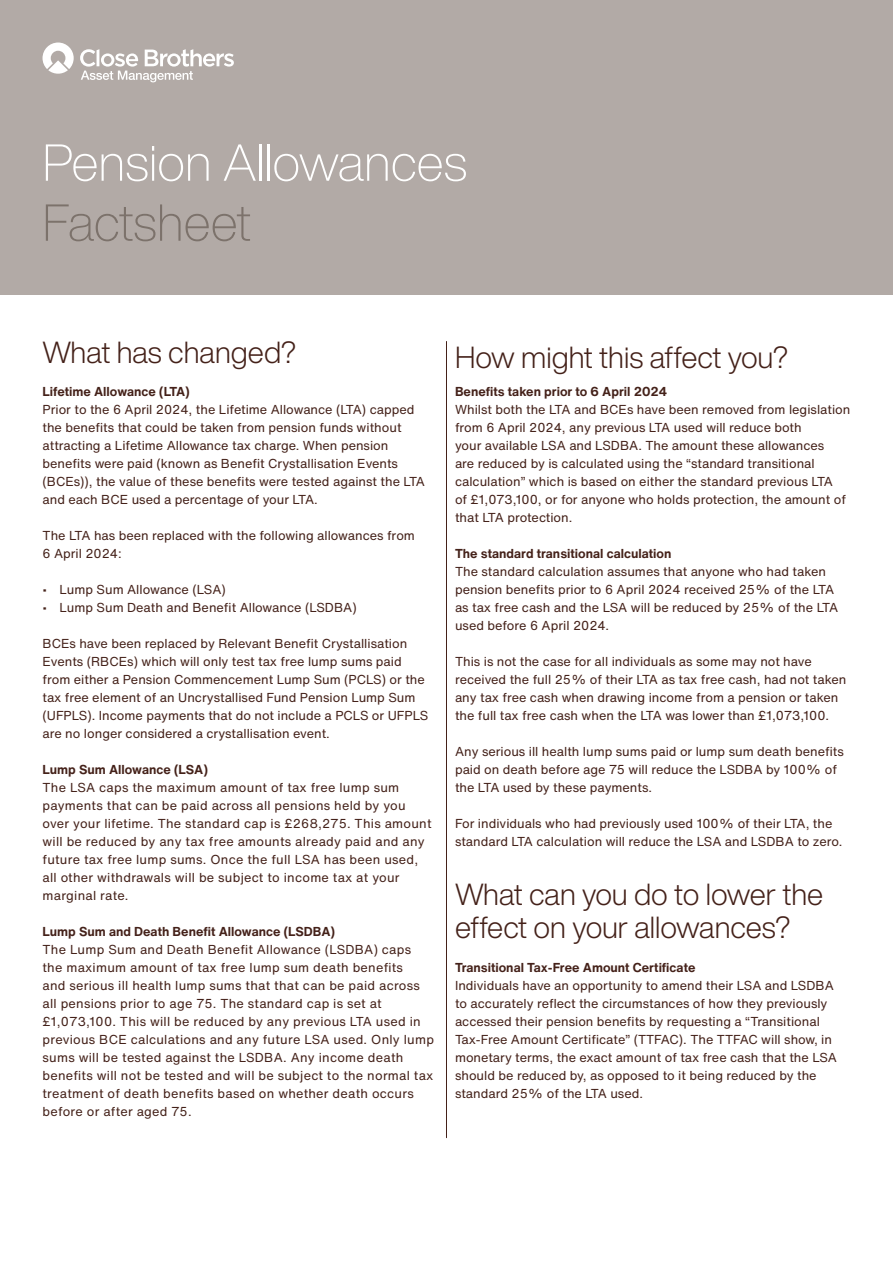
<style>
.page{position:relative;width:893px;height:1263px;background:#fff}
.page>*{position:absolute;margin:0;border:0;box-sizing:border-box;transform-origin:0 0}
._48_51pt_Cover_Header{font:200 51px "Helvetica Now Display";color:#fff}
._48_51pt_Cover_Header-2{font:200 51px "Helvetica Now Display";letter-spacing:-.005em;color:#7c726b}
._17_20pt_Leadin_copy{font:300 30px/33px "Helvetica Now Display";color:#442119}
._8_5_10pt_Body_copy{font:12.75px/18px "Helvetica Now Text";color:#442119}
._8_5_10pt_Body_copy-2{font:12.75px/18px "Helvetica Now Text";letter-spacing:.02em;color:#442119}
._8_5_10pt_Body_copy-3{font:700 12.75px "Helvetica Now Text";color:#442119}
</style>
<div class="page">
<div style="left:0;top:0;width:893px;height:294px;background:#b2aaa6"></div>
<svg style="left:43px;top:43px;width:31px;height:31px"></svg>
<svg style="left:80px;top:49px;width:154px;height:33px"></svg>
<hr style="left:446px;top:341px;width:1px;height:797px;background:#442119">
<p class="_48_51pt_Cover_Header" style="left:43px;top:128px;width:426px">Pension Allowances</p>
<p class="_48_51pt_Cover_Header-2" style="left:43px;top:188px;width:210px">Factsheet</p>
<p class="_17_20pt_Leadin_copy" style="left:43px;top:335px;width:255px">What has changed?</p>
<p class="_8_5_10pt_Body_copy-3" style="left:43px;top:383px;width:149px">Lifetime Allowance (LTA)</p>
<p class="_8_5_10pt_Body_copy" style="left:43px;top:401px;width:384px">Prior to the 6 April 2024, the Lifetime Allowance (LTA) capped the benefits that could be taken from pension funds without attracting a Lifetime Allowance tax charge. When pension benefits were paid (known as Benefit Crystallisation Events (BCEs)), the value of these benefits were tested against the LTA and each BCE used a percentage of your LTA.</p>
<p class="_8_5_10pt_Body_copy" style="left:43px;top:527px;width:374px">The LTA has been replaced with the following allowances from<br>6 April 2024:</p>
<p class="_8_5_10pt_Body_copy" style="left:43px;top:581px;width:185px">• Lump Sum Allowance (LSA)</p>
<p class="_8_5_10pt_Body_copy" style="left:43px;top:599px;width:316px">• Lump Sum Death and Benefit Allowance (LSDBA)</p>
<p class="_8_5_10pt_Body_copy" style="left:43px;top:635px;width:387px">BCEs have been replaced by Relevant Benefit Crystallisation Events (RBCEs) which will only test tax free lump sums paid from either a Pension Commencement Lump Sum (PCLS) or the tax free element of an Uncrystallised Fund Pension Lump Sum (UFPLS). Income payments that do not include a PCLS or UFPLS are no longer considered a crystallisation event.</p>
<p class="_8_5_10pt_Body_copy-3" style="left:43px;top:761px;width:167px">Lump Sum Allowance (LSA)</p>
<p class="_8_5_10pt_Body_copy-2" style="left:43px;top:779px;width:391px">The LSA caps the maximum amount of tax free lump sum payments that can be paid across all pensions held by you over your lifetime. The standard cap is £268,275. This amount will be reduced by any tax free amounts already paid and any future tax free lump sums. Once the full LSA has been used, all other withdrawals will be subject to income tax at your marginal rate.</p>
<p class="_8_5_10pt_Body_copy-3" style="left:43px;top:923px;width:294px">Lump Sum and Death Benefit Allowance (LSDBA)</p>
<p class="_8_5_10pt_Body_copy-2" style="left:43px;top:941px;width:393px">The Lump Sum and Death Benefit Allowance (LSDBA) caps the maximum amount of tax free lump sum death benefits<br>and serious ill health lump sums that that can be paid across all pensions prior to age 75. The standard cap is set at £1,073,100. This will be reduced by any previous LTA used in previous BCE calculations and any future LSA used. Only lump sums will be tested against the LSDBA. Any income death benefits will not be tested and will be subject to the normal tax treatment of death benefits based on whether death occurs before or after aged 75.</p>
<p class="_17_20pt_Leadin_copy" style="left:455px;top:340px;width:335px">How might this affect you?</p>
<p class="_8_5_10pt_Body_copy-3" style="left:455px;top:383px;width:214px">Benefits taken prior to 6 April 2024</p>
<p class="_8_5_10pt_Body_copy" style="left:455px;top:401px;width:397px">Whilst both the LTA and BCEs have been removed from legislation from 6 April 2024, any previous LTA used will reduce both<br>your available LSA and LSDBA. The amount these allowances<br>are reduced by is calculated using the “standard transitional calculation” which is based on either the standard previous LTA<br>of £1,073,100, or for anyone who holds protection, the amount of that LTA protection.</p>
<p class="_8_5_10pt_Body_copy-3" style="left:455px;top:545px;width:218px">The standard transitional calculation</p>
<p class="_8_5_10pt_Body_copy" style="left:455px;top:563px;width:385px">The standard calculation assumes that anyone who had taken pension benefits prior to 6 April 2024 received 25% of the LTA as tax free cash and the LSA will be reduced by 25% of the LTA used before 6 April 2024.</p>
<p class="_8_5_10pt_Body_copy" style="left:455px;top:653px;width:393px">This is not the case for all individuals as some may not have received the full 25% of their LTA as tax free cash, had not taken any tax free cash when drawing income from a pension or taken the full tax free cash when the LTA was lower than £1,073,100.</p>
<p class="_8_5_10pt_Body_copy" style="left:455px;top:743px;width:390px">Any serious ill health lump sums paid or lump sum death benefits paid on death before age 75 will reduce the LSDBA by 100% of the LTA used by these payments.</p>
<p class="_8_5_10pt_Body_copy" style="left:455px;top:815px;width:389px">For individuals who had previously used 100% of their LTA, the standard LTA calculation will reduce the LSA and LSDBA to zero.</p>
<p class="_17_20pt_Leadin_copy" style="left:455px;top:877px;width:370px">What can you do to lower the effect on your allowances?</p>
<p class="_8_5_10pt_Body_copy-3" style="left:455px;top:959px;width:242px">Transitional Tax-Free Amount Certificate</p>
<p class="_8_5_10pt_Body_copy" style="left:455px;top:977px;width:384px">Individuals have an opportunity to amend their LSA and LSDBA to accurately reflect the circumstances of how they previously accessed their pension benefits by requesting a “Transitional Tax-Free Amount Certificate” (TTFAC). The TTFAC will show, in monetary terms, the exact amount of tax free cash that the LSA should be reduced by, as opposed to it being reduced by the standard 25% of the LTA used.</p>
</div>
